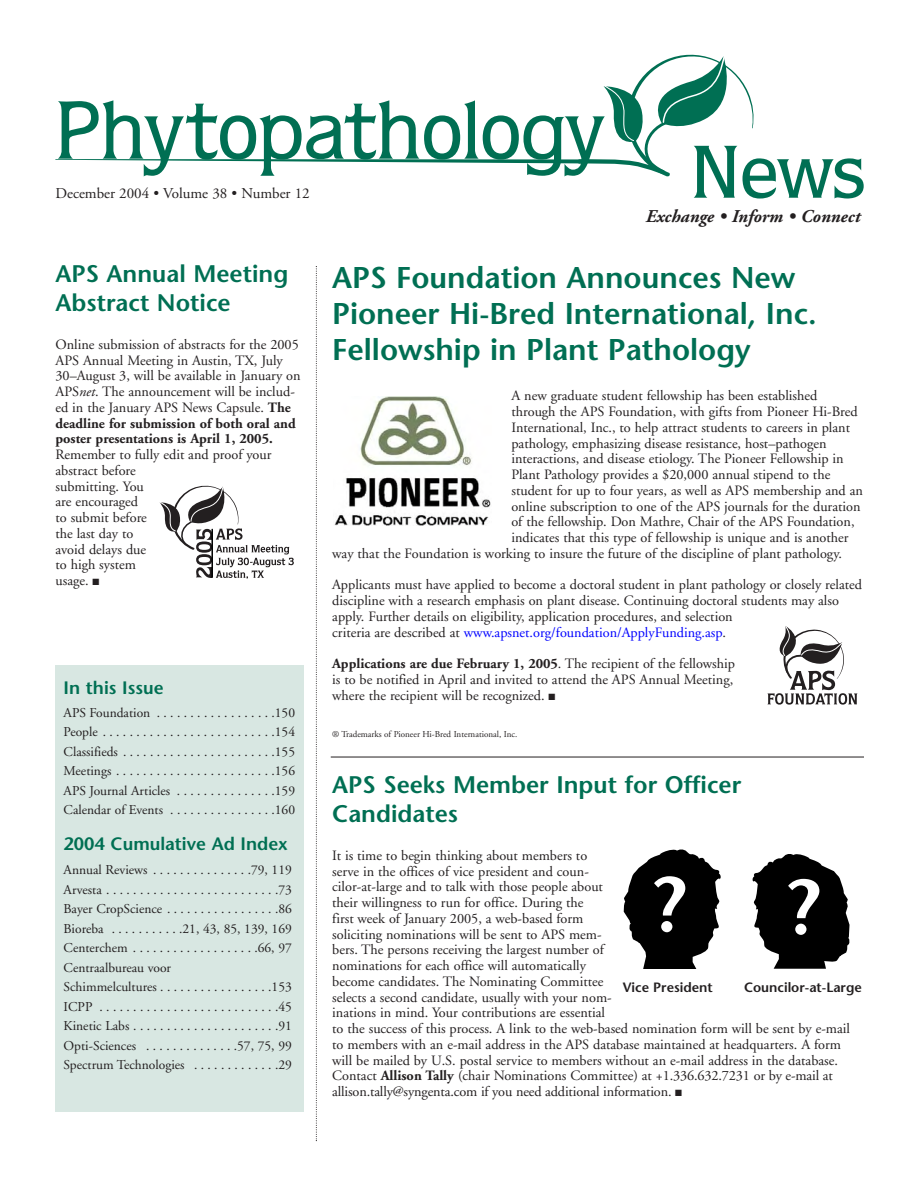
<style>
.page{position:relative;width:918px;height:1188px;background:#fff}
.page>*{position:absolute;margin:0;border:0;box-sizing:border-box;transform-origin:0 0}
.t1{font:500 82.5px "Quorum";letter-spacing:-.005em;color:#006f53}
.t2{font:500 75px "Quorum";color:#006f53}
.t3{font:600 75px "Stone Sans";color:#fff}
.t4{font:600 30px/36px "Stone Sans";color:#006f53}
.t5{font:600 24px/28.8px "Stone Sans";color:#006f53}
.t6{font:600 18px "Stone Sans";color:#006f53}
.t7{font:italic 700 18px "Adobe Garamond";color:#231f20}
.t8{font:15px "Adobe Garamond";color:#231f20}
.t9{font:14.25px/15.8px "Adobe Garamond";color:#231f20}
.t10{font:13.5px/19.5px "Adobe Garamond";color:#231f20;text-align:justify}
.t11{font:600 13.5px "Stone Sans";color:#231f20}
.t12{font:9px "Adobe Garamond";color:#231f20}
.s1{font-style:italic}
.s2{font-weight:700}
.s3{color:#00f}
</style>
<div class="page">
<svg style="left:55px;top:54px;width:699px;height:122px"></svg>
<svg style="left:316px;top:266px;width:1px;height:875px"></svg>
<div style="left:55px;top:665px;width:249px;height:447px;background:#d8e7e2"></div>
<img style="left:334px;top:397px;width:157px;height:129px">
<hr style="left:331px;top:757px;width:533px;height:1px;background:#231f20">
<svg style="left:767px;top:626px;width:91px;height:79px"></svg>
<svg style="left:159px;top:485px;width:135px;height:94px"></svg>
<hr style="left:211px;top:529px;width:2px;height:48px;background:#000">
<svg style="left:624px;top:850px;width:97px;height:119px"></svg>
<svg style="left:753px;top:854px;width:97px;height:115px"></svg>
<h1 class="t1" style="left:55px;top:100px;width:550px">Phytopathology</h1>
<p class="t8" style="left:55px;top:187px;width:256px">December 2004 • Volume 38 • Number 12</p>
<h2 class="t2" style="left:691px;top:145px;width:176px">News</h2>
<p class="t7" style="left:646px;top:209px;width:216px">Exchange • Inform • Connect</p>
<h3 class="t5" style="left:56px;top:262px;width:234px">APS Annual Meeting<br>Abstract Notice</h3>
<p class="t9" style="left:56px;top:338px;width:247px">Online submission of abstracts for the 2005<br>APS Annual Meeting in Austin, TX, July 30–August 3, will be available in January on APS<span class="s1">net</span>. The announcement will be includ&shy;ed in the January APS News Capsule. <span class="s2">The deadline for submission of both oral and poster presentations is April 1, 2005.</span></p>
<p class="t9" style="left:56px;top:448px;width:218px">Remember to fully edit and proof your abstract before<br>submitting. You<br>are encouraged<br>to submit before<br>the last day to<br>avoid delays due<br>to high system<br>usage. ■</p>
<p class="t6" style="left:64px;top:680px;width:101px">In this Issue</p>
<p class="t10" style="left:64px;top:704px;width:233px">APS Foundation . . . . . . . . . . . . . . . . . .150<br>People . . . . . . . . . . . . . . . . . . . . . . . . . .154<br>Classifieds . . . . . . . . . . . . . . . . . . . . . . .155<br>Meetings . . . . . . . . . . . . . . . . . . . . . . . .156<br>APS Journal Articles . . . . . . . . . . . . . . .159<br>Calendar of Events . . . . . . . . . . . . . . . .160</p>
<p class="t6" style="left:64px;top:837px;width:226px">2004 Cumulative Ad Index</p>
<p class="t10" style="left:64px;top:862px;width:230px;text-align:left">Annual Reviews . . . . . . . . . . . . . . .79, 119<br>Arvesta . . . . . . . . . . . . . . . . . . . . . . . . . .73<br>Bayer CropScience . . . . . . . . . . . . . . . . .86<br>Bioreba . . . . . . . . . . .21, 43, 85, 139, 169<br>Centerchem . . . . . . . . . . . . . . . . . . .66, 97<br>Centraalbureau voor<br>Schimmelcultures . . . . . . . . . . . . . . . . .153<br>ICPP . . . . . . . . . . . . . . . . . . . . . . . . . . .45<br>Kinetic Labs . . . . . . . . . . . . . . . . . . . . . .91<br>Opti-Sciences . . . . . . . . . . . . . .57, 75, 99<br>Spectrum Technologies . . . . . . . . . . . . .29</p>
<h3 class="t4" style="left:332px;top:263px;width:486px">APS Foundation Announces New<br>Pioneer Hi-Bred International, Inc.<br>Fellowship in Plant Pathology</h3>
<p class="t9" style="left:511px;top:389px;width:307px">A new graduate student fellowship has been established</p>
<p class="t9" style="left:511px;top:405px;width:348px">through the APS Foundation, with gifts from Pioneer Hi-Bred</p>
<p class="t9" style="left:511px;top:421px;width:340px">International, Inc., to help attract students to careers in plant</p>
<p class="t9" style="left:511px;top:436px;width:317px">pathology, emphasizing disease resistance, host–pathogen</p>
<p class="t9" style="left:511px;top:452px;width:334px">interactions, and disease etiology. The Pioneer Fellowship in</p>
<p class="t9" style="left:511px;top:468px;width:320px">Plant Pathology provides a $20,000 annual stipend to the</p>
<p class="t9" style="left:511px;top:484px;width:353px">student for up to four years, as well as APS membership and an</p>
<p class="t9" style="left:511px;top:499px;width:351px">online subscription to one of the APS journals for the duration</p>
<p class="t9" style="left:511px;top:515px;width:345px">of the fellowship. Don Mathre, Chair of the APS Foundation,</p>
<p class="t9" style="left:511px;top:531px;width:339px">indicates that this type of fellowship is unique and is another</p>
<p class="t9" style="left:332px;top:547px;width:511px">way that the Foundation is working to insure the future of the discipline of plant pathology.</p>
<p class="t9" style="left:332px;top:578px;width:531px">Applicants must have applied to become a doctoral student in plant pathology or closely related discipline with a research emphasis on plant disease. Continuing doctoral students may also apply. Further details on eligibility, application procedures, and selection<br>criteria are described at <span class="s3">www.apsnet.org/foundation/ApplyFunding.asp</span>.</p>
<p class="t9" style="left:332px;top:657px;width:404px"><span class="s2">Applications are due February 1, 2005</span>. The recipient of the fellowship is to be notified in April and invited to attend the APS Annual Meeting, where the recipient will be recognized. ■</p>
<p class="t12" style="left:332px;top:731px;width:187px">® Trademarks of Pioneer Hi-Bred International, Inc.</p>
<h3 class="t5" style="left:332px;top:773px;width:411px">APS Seeks Member Input for Officer<br>Candidates</h3>
<p class="t9" style="left:332px;top:849px;width:519px">It is time to begin thinking about members to<br>serve in the offices of vice president and coun-<br>cilor-at-large and to talk with those people about<br>their willingness to run for office. During the<br>first week of January 2005, a web-based form<br>soliciting nominations will be sent to APS mem-<br>bers. The persons receiving the largest number of<br>nominations for each office will automatically<br>become candidates. The Nominating Committee<br>selects a second candidate, usually with your nom-<br>inations in mind. Your contributions are essential<br>to the success of this process. A link to the web-based nomination form will be sent by e-mail to members with an e-mail address in the APS database maintained at headquarters. A form will be mailed by U.S. postal service to members without an e-mail address in the database.<br>Contact <span class="s2">Allison Tally</span> (chair Nominations Committee) at +1.336.632.7231 or by e-mail at allison.tally@syngenta.com if you need additional information. ■</p>
<h2 class="t3" style="left:651px;top:876px;width:36px">?</h2>
<h2 class="t3" style="left:785px;top:879px;width:36px">?</h2>
<p class="t11" style="left:623px;top:982px;width:91px">Vice President</p>
<p class="t11" style="left:744px;top:982px;width:119px">Councilor-at-Large</p>
</div>
